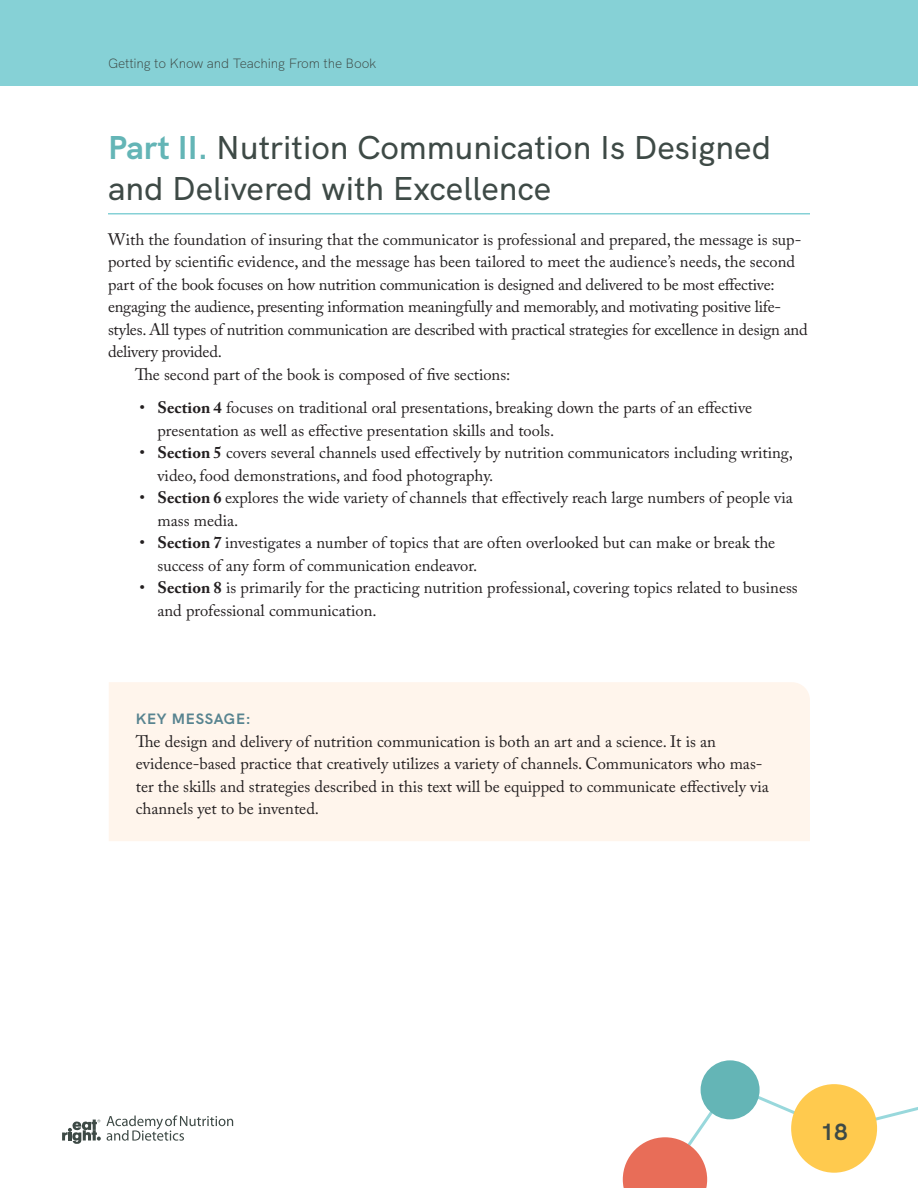
<style>
.page{position:relative;width:918px;height:1188px;background:#fff}
.page>*{position:absolute;margin:0;border:0;box-sizing:border-box;transform-origin:0 0}
.Book_Part_Heading_A{font:500 33px/40.5px "HK Grotesk";color:#3e4a46}
.t1{font:700 23.4px "HK Grotesk";color:#3e4a46}
.Paragraph_Flush_Left{font:16.5px/22.5px "Adobe Caslon Pro";color:#231f20}
.Paragraph_Indented{font:16.5px "Adobe Caslon Pro";color:#231f20}
.Key_Messages{font:700 15px "HK Grotesk";letter-spacing:.05em;color:#588490}
.t2{font:300 13.5px "HK Grotesk";letter-spacing:-.01em;color:#3e4a46}
.s1{font-weight:700;color:#64b5b6}
.s2{font-weight:700}
</style>
<div class="page">
<svg style="left:623px;top:1082px;width:295px;height:106px"></svg>
<div style="left:701px;top:1060px;width:59px;height:59px;background:#64b5b6;border-radius:50%"></div>
<div style="left:791px;top:1084px;width:86px;height:89px;background:#ffca4e;border-radius:50%"></div>
<svg style="left:62px;top:1115px;width:171px;height:29px"></svg>
<div style="left:0;top:0;width:918px;height:86px;background:#86d1d6"></div>
<hr style="left:108px;top:213px;width:702px;height:1px;background:#86d1d6">
<div style="left:109px;top:682px;width:701px;height:159px;background:#fff5ec"></div>
<p class="t2" style="left:108px;top:52px;width:270px">Getting to Know and Teaching From the Book</p>
<p class="Book_Part_Heading_A" style="left:108px;top:124px;width:665px"><span class="s1">Part II.</span> Nutrition Communication Is Designed and Delivered with Excellence</p>
<p class="Paragraph_Flush_Left" style="left:108px;top:228px;width:701px">With the foundation of insuring that the communicator is professional and prepared, the message is sup&shy;ported by scientific evidence, and the message has been tailored to meet the audience’s needs, the second part of the book focuses on how nutrition communication is designed and delivered to be most effective: engaging the audience, presenting information meaningfully and memorably, and motivating positive life&shy;styles. All types of nutrition communication are described with practical strategies for excellence in design and delivery provided.</p>
<p class="Paragraph_Indented" style="left:135px;top:364px;width:377px">The second part of the book is composed of five sections:</p>
<p class="Paragraph_Flush_Left" style="left:158px;top:396px;width:596px;text-indent:-18px">• <span class="s2">Section 4</span> focuses on traditional oral presentations, breaking down the parts of an effective presentation as well as effective presentation skills and tools.</p>
<p class="Paragraph_Flush_Left" style="left:158px;top:441px;width:637px;text-indent:-18px">• <span class="s2">Section 5</span> covers several channels used effectively by nutrition communicators including writing, video, food demonstrations, and food photography.</p>
<p class="Paragraph_Flush_Left" style="left:158px;top:486px;width:637px;text-indent:-18px">• <span class="s2">Section 6</span> explores the wide variety of channels that effectively reach large numbers of people via mass media.</p>
<p class="Paragraph_Flush_Left" style="left:158px;top:531px;width:619px;text-indent:-18px">• <span class="s2">Section 7</span> investigates a number of topics that are often overlooked but can make or break the success of any form of communication endeavor.</p>
<p class="Paragraph_Flush_Left" style="left:158px;top:576px;width:642px;text-indent:-18px">• <span class="s2">Section 8</span> is primarily for the practicing nutrition professional, covering topics related to business and professional communication.</p>
<p class="Key_Messages" style="left:136px;top:707px;width:117px">KEY MESSAGE:</p>
<p class="Paragraph_Flush_Left" style="left:136px;top:730px;width:635px">The design and delivery of nutrition communication is both an art and a science. It is an evidence-based practice that creatively utilizes a variety of channels. Communicators who mas&shy;ter the skills and strategies described in this text will be equipped to communicate effectively via channels yet to be invented.</p>
<h2 class="t1" style="left:820px;top:1113px;width:29px">18</h2>
</div>
